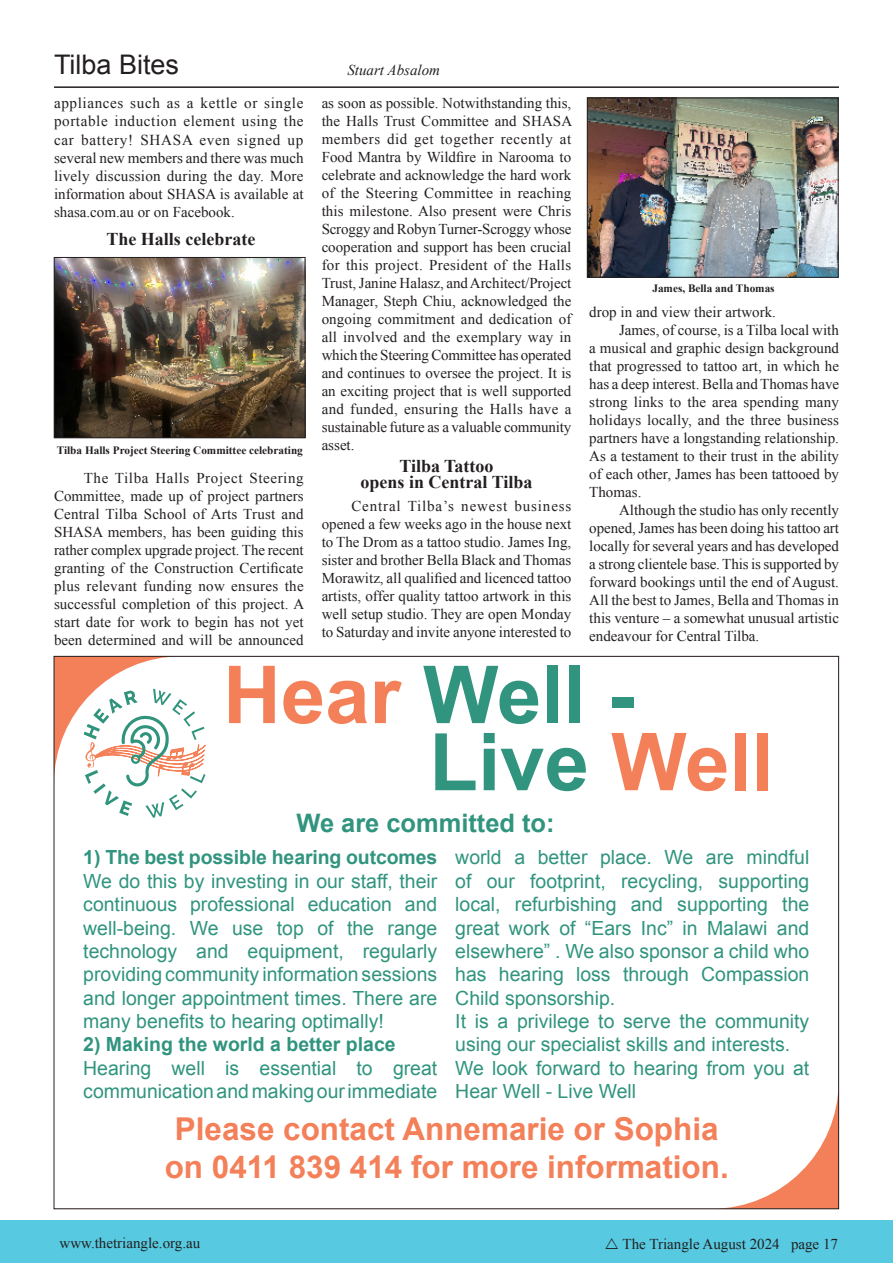
<style>
.page{position:relative;width:893px;height:1263px;background:#fff}
.page>*{position:absolute;margin:0;border:0;box-sizing:border-box;transform-origin:0 0}
.t1{font:700 79.95px/67.1px "Arial";color:#30947e}
.t2{font:700 31.5px/37.8px "Arial";color:#f48059;text-align:center}
.PageTitle{font:27px "Arial";color:#231f20}
.t3{font:700 25.5px "Arial";color:#30947e}
.t4{font:19.5px/23.4px "Arial";color:#30947e}
.Body_text{font:700 18px/16.5px "Times New Roman";color:#231f20;text-align:center}
.Body_text-2{font:15.15px/18.1px "Times New Roman";letter-spacing:.015em;color:#231f20;text-align:justify}
.Body_text-3{font:15px/18px "Times New Roman";color:#231f20;text-align:justify}
.author{font:italic 15px "Times New Roman";color:#231f20}
.t5{font:700 11.25px "Times New Roman";color:#231f20}
.s1{color:#f48059}
.s2{font-weight:700}
</style>
<div class="page">
<div style="left:0;top:1220px;width:893px;height:43px;background:#57c9e0"></div>
<hr style="left:54px;top:86px;width:785px;height:2px;background:#231f20">
<img style="left:589px;top:100px;width:247px;height:175px">
<div style="left:587px;top:98px;width:251px;height:179px;border:1px solid #231f20"></div>
<img style="left:56px;top:259px;width:247px;height:177px">
<div style="left:54px;top:257px;width:251px;height:181px;border:1px solid #231f20"></div>
<svg style="left:56px;top:658px;width:781px;height:549px"></svg>
<svg style="left:84px;top:689px;width:122px;height:129px"></svg>
<p class="PageTitle" style="left:54px;top:46px;width:127px">Tilba Bites</p>
<p class="Body_text-2" style="left:54px;top:94px;width:251px">appliances such as a kettle or single portable induction element using the car battery! SHASA even signed up several new members and there was much lively discussion during the day. More</p>
<p class="Body_text-3" style="left:54px;top:185px;width:251px">information about SHASA is available at shasa.com.au or on Facebook.</p>
<p class="Body_text" style="left:106px;top:230px;width:150px">The Halls celebrate</p>
<p class="t5" style="left:57px;top:443px;width:248px">Tilba Halls Project Steering Committee celebrating</p>
<p class="Body_text-3" style="left:54px;top:469px;width:252px;text-indent:30px">The Tilba Halls Project Steering Committee, made up of project partners Central Tilba School of Arts Trust and SHASA members, has been guiding this rather complex upgrade project. The recent granting of the Construction Certificate plus relevant funding now ensures the successful completion of this project. A start date for work to begin has not yet been determined and will be announced</p>
<p class="author" style="left:347px;top:60px;width:94px">Stuart Absalom</p>
<p class="Body_text-3" style="left:322px;top:94px;width:252px">as soon as possible. Notwithstanding this, the Halls Trust Committee and SHASA members did get together recently at Food Mantra by Wildfire in Narooma to celebrate and acknowledge the hard work of the Steering Committee in reaching this milestone. Also present were Chris Scroggy and Robyn Turner-Scroggy whose cooperation and support has been crucial for this project. President of the Halls Trust, Janine Halasz, and Architect/Project Manager, Steph Chiu, acknowledged the ongoing commitment and dedication of all involved and the exemplary way in which the Steering Committee has operated and continues to oversee the project. It is an exciting project that is well supported and funded, ensuring the Halls have a sustainable future as a valuable community asset.</p>
<p class="Body_text" style="left:361px;top:457px;width:173px">Tilba Tattoo<br>opens in Central Tilba</p>
<p class="Body_text-3" style="left:322px;top:496px;width:251px;text-indent:30px">Central Tilba’s newest business opened a few weeks ago in the house next to The Drom as a tattoo studio. James Ing, sister and brother Bella Black and Thomas Morawitz, all qualified and licenced tattoo artists, offer quality tattoo artwork in this well setup studio. They are open Monday to Saturday and invite anyone interested to</p>
<p class="t5" style="left:652px;top:280px;width:124px">James, Bella and Thomas</p>
<p class="Body_text-3" style="left:589px;top:302px;width:188px">drop in and view their artwork.</p>
<p class="Body_text-3" style="left:589px;top:320px;width:251px;text-indent:30px">James, of course, is a Tilba local with a musical and graphic design background that progressed to tattoo art, in which he has a deep interest. Bella and Thomas have strong links to the area spending many holidays locally, and the three business partners have a longstanding relationship.<br>As a testament to their trust in the ability of each other, James has been tattooed by Thomas.</p>
<p class="Body_text-3" style="left:589px;top:500px;width:251px;text-indent:30px">Although the studio has only recently opened, James has been doing his tattoo art locally for several years and has developed a strong clientele base. This is supported by forward bookings until the end of August.<br>All the best to James, Bella and Thomas in this venture – a somewhat unusual artistic endeavour for Central Tilba.</p>
<p class="t1" style="left:429px;top:664px;width:346px;text-indent:-206px"><span class="s1">Hear</span> Well -<br>Live <span class="s1">Well</span></p>
<p class="t3" style="left:296px;top:806px;width:260px">We are committed to:</p>
<p class="t4" style="left:83px;top:846px;width:356px;text-align:justify"><span class="s2">1) The best possible hearing outcomes </span>We do this by investing in our staff, their continuous professional education and well-being. We use top of the range technology and equipment, regularly providing community information sessions and longer appointment times. There are many benefits to hearing optimally!</p>
<p class="t4" style="left:83px;top:1033px;width:356px"><span class="s2">2) Making the world a better place<br></span>Hearing well is essential to great communication and making our immediate</p>
<p class="t4" style="left:455px;top:846px;width:356px">world a better place. We are mindful of our footprint, recycling, supporting local, refurbishing and supporting the great work of “Ears Inc” in Malawi and elsewhere” . We also sponsor a child who has hearing loss through Compassion Child sponsorship.<br>It is a privilege to serve the community using our specialist skills and interests.<br>We look forward to hearing from you at Hear Well - Live Well</p>
<p class="t2" style="left:165px;top:1111px;width:565px">Please contact Annemarie or Sophia on 0411 839 414 for more information.</p>
<p class="Body_text-3" style="left:60px;top:1233px;width:142px">www.thetriangle.org.au</p>
<p class="Body_text-3" style="left:623px;top:1234px;width:217px">The Triangle August 2024 page 17</p>
</div>
